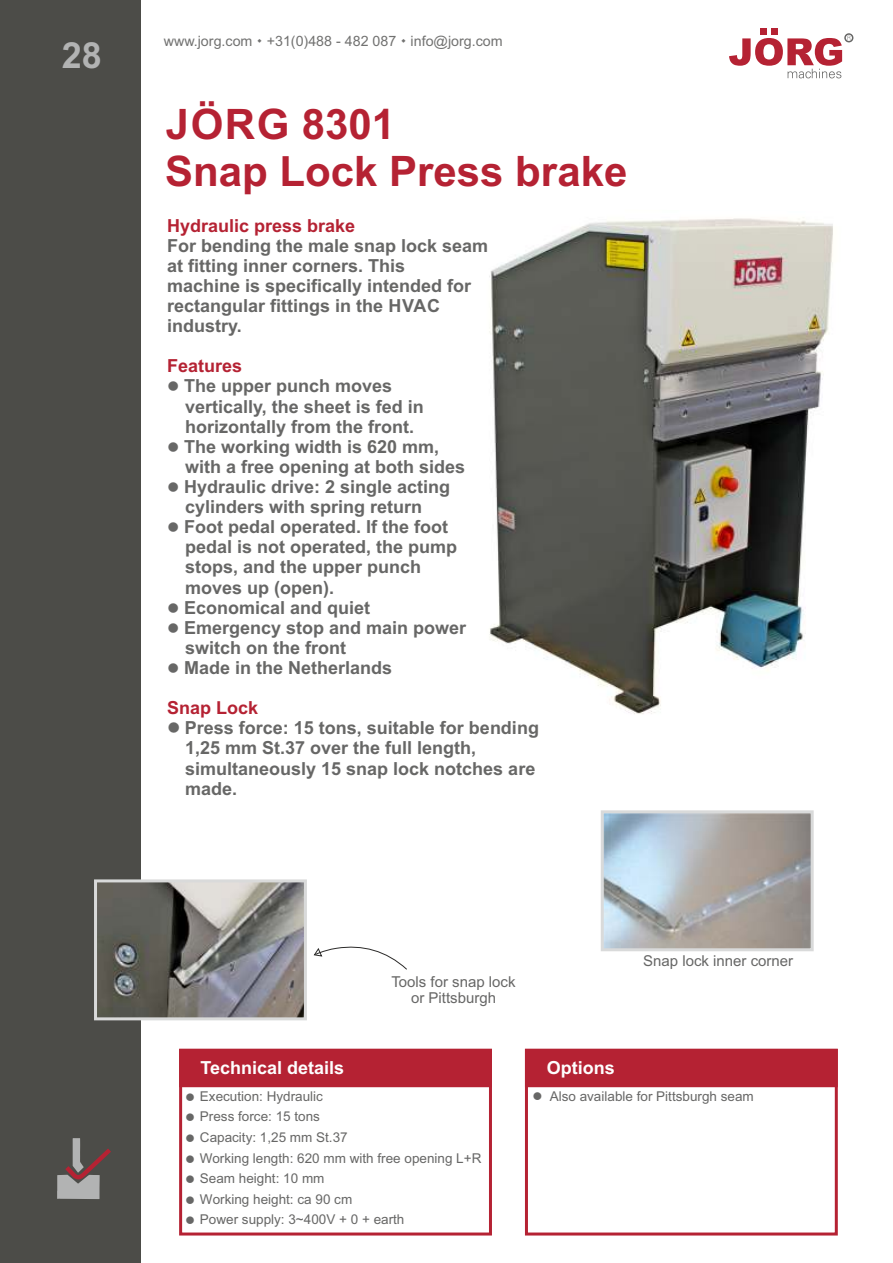
<style>
.page{position:relative;width:893px;height:1263px;background:#fff}
.page>*{position:absolute;margin:0;border:0;box-sizing:border-box;transform-origin:0 0}
.t1{font:700 42px/47px "Arial";color:#b52233}
.t2{font:700 36px "Arial";color:#b2b3b3}
.t3{font:700 18px/20.1px "Arial";color:#676766}
.t4{font:700 18px "Arial";color:#b52233}
.t5{font:700 18px "Arial";color:#fefefe}
.t6{font:15px/16.8px "Arial";color:#676766;text-align:center}
.t7{font:14.25px "Arial";color:#727271}
.t8{font:13.5px/20.5px "Arial";color:#676766}
</style>
<div class="page">
<div style="left:0;top:0;width:141px;height:1263px;background:#4c4c48"></div>
<div style="left:179px;top:1049px;width:313px;height:186px;border:3px solid #b52233"></div>
<div style="left:525px;top:1049px;width:313px;height:186px;border:3px solid #b52233"></div>
<svg style="left:524px;top:1048px;width:314px;height:41px;background:#b92f3f"></svg>
<svg style="left:314px;top:946px;width:93px;height:24px"></svg>
<img style="left:489px;top:218px;width:344px;height:496px">
<img style="left:605px;top:814px;width:205px;height:133px">
<div style="left:601px;top:810px;width:213px;height:141px;border:3px solid #d9dada"></div>
<img style="left:98px;top:883px;width:205px;height:133px">
<div style="left:94px;top:879px;width:213px;height:141px;border:3px solid #d9dada"></div>
<svg style="left:57px;top:1138px;width:54px;height:61px"></svg>
<div style="left:760px;top:28px;width:6px;height:7px;background:#b52233"></div>
<div style="left:772px;top:28px;width:6px;height:7px;background:#b52233"></div>
<svg style="left:729px;top:38px;width:113px;height:40px"></svg>
<div style="left:844px;top:33px;width:9px;height:9px;border:2px solid #676766;border-radius:50%"></div>
<svg style="left:179px;top:1048px;width:313px;height:53px"></svg>
<h2 class="t2" style="left:62px;top:42px;width:42px">28</h2>
<p class="t7" style="left:164px;top:36px;width:341px">www.jorg.com +31(0)488 - 482 087 info@jorg.com</p>
<h1 class="t1" style="left:165px;top:105px;width:464px">JÖRG 8301<br>Snap Lock Press brake</h1>
<p class="t4" style="left:167px;top:218px;width:190px">Hydraulic press brake</p>
<p class="t3" style="left:167px;top:237px;width:323px">For bending the male snap lock seam at fitting inner corners. This<br>machine is specifically intended for rectangular fittings in the HVAC industry.</p>
<p class="t4" style="left:167px;top:359px;width:77px">Features</p>
<p class="t3" style="left:185px;top:378px;width:240px;text-indent:-18px">● The upper punch moves vertically, the sheet is fed in horizontally from the front.</p>
<p class="t3" style="left:185px;top:438px;width:282px;text-indent:-18px">● The working width is 620 mm, with a free opening at both sides</p>
<p class="t3" style="left:167px;top:478px;width:285px;text-align:center">● Hydraulic drive: 2 single acting cylinders with spring return</p>
<p class="t3" style="left:185px;top:518px;width:274px;text-indent:-18px">● Foot pedal operated. If the foot pedal is not operated, the pump stops, and the upper punch moves up (open).</p>
<p class="t3" style="left:167px;top:599px;width:205px">● Economical and quiet</p>
<p class="t3" style="left:185px;top:619px;width:283px;text-indent:-18px">● Emergency stop and main power switch on the front</p>
<p class="t3" style="left:167px;top:659px;width:227px">● Made in the Netherlands</p>
<p class="t4" style="left:167px;top:701px;width:93px">Snap Lock</p>
<p class="t3" style="left:185px;top:720px;width:355px;text-indent:-18px">● Press force: 15 tons, suitable for bending<br>1,25 mm St.37 over the full length, simultaneously 15 snap lock notches are made.</p>
<p class="t6" style="left:391px;top:974px;width:126px">Tools for snap lock or Pittsburgh</p>
<p class="t5" style="left:200px;top:1061px;width:145px">Technical details</p>
<p class="t5" style="left:547px;top:1061px;width:70px">Options</p>
<p class="t6" style="left:643px;top:954px;width:152px">Snap lock inner corner</p>
<p class="t8" style="left:200px;top:1087px;width:125px">Execution: Hydraulic</p>
<p class="t8" style="left:532px;top:1087px;width:223px">● Also available for Pittsburgh seam</p>
<p class="t8" style="left:200px;top:1108px;width:122px">Press force: 15 tons</p>
<p class="t8" style="left:200px;top:1128px;width:283px">Capacity: 1,25 mm St.37<br>Working length: 620 mm with free opening L+R<br>Seam height: 10 mm<br>Working height: ca 90 cm<br>Power supply: 3~400V + 0 + earth</p>
</div>
